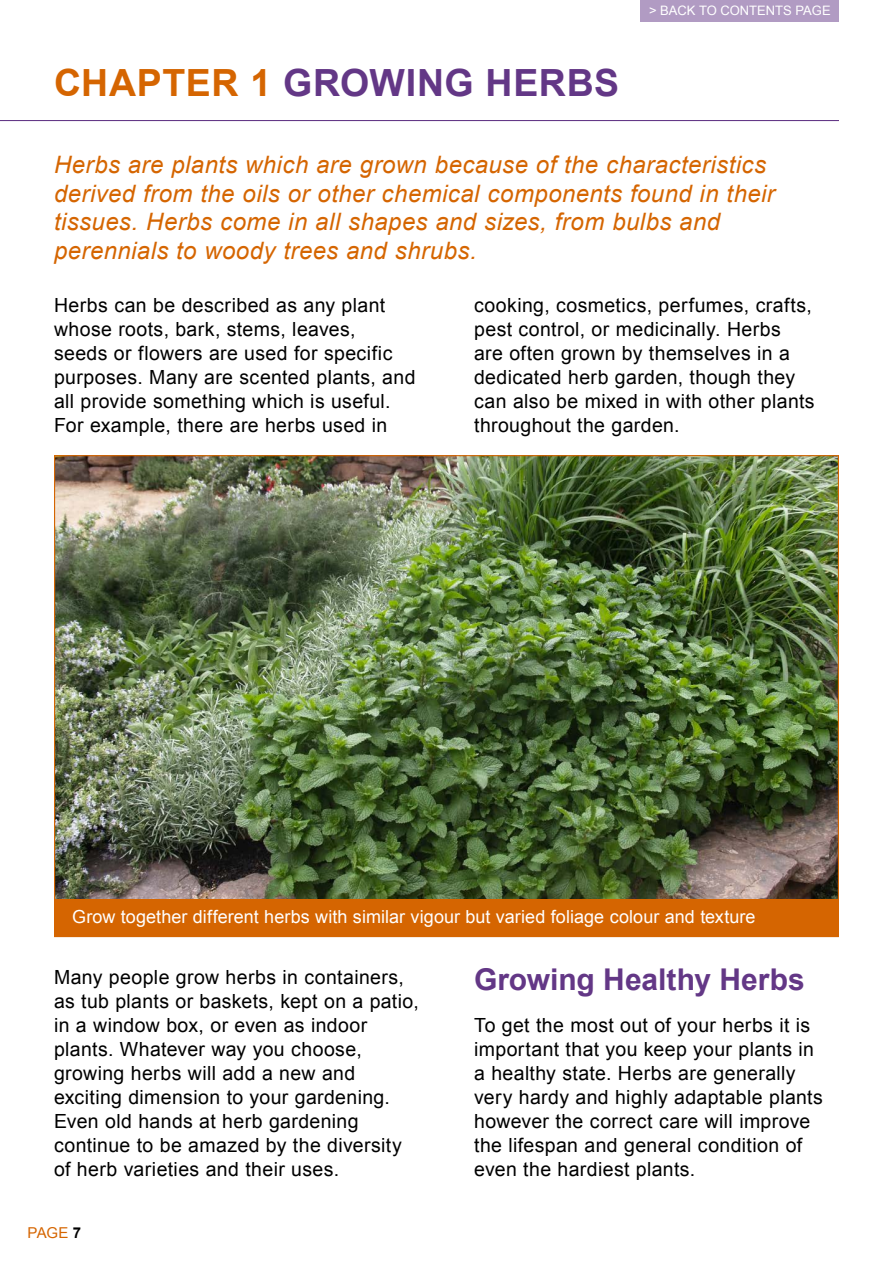
<style>
.page{position:relative;width:893px;height:1263px;background:#fff}
.page>*{position:absolute;margin:0;border:0;box-sizing:border-box;transform-origin:0 0}
.t1{font:700 37.5px "Arial";letter-spacing:.015em;color:#633786}
.t2{font:700 30px "Arial";color:#633786}
.t3{font:italic 24px/28.8px "Arial";letter-spacing:.015em;color:#d56501}
.t4{font:19.5px/24px "Arial";letter-spacing:.02em;color:#000}
.t5{font:18px "Arial";letter-spacing:.005em;color:#fff}
.t6{font:15px "Arial";color:#d56501}
.t7{font:13.05px "Arial";color:#fff}
.s1{color:#d56501}
.s2{font-weight:700;color:#000}
</style>
<div class="page">
<div style="left:641px;top:0;width:198px;height:21px;background:#b19bc3"></div>
<hr style="left:0;top:120px;width:839px;height:1px;background:#633786">
<img style="left:54px;top:455px;width:785px;height:483px">
<h1 class="t1" style="left:54px;top:58px;width:567px"><span class="s1">CHAPTER 1</span> GROWING HERBS</h1>
<p class="t7" style="left:649px;top:2px;width:183px">&gt; BACK TO CONTENTS PAGE</p>
<p class="t3" style="left:54px;top:150px;width:722px">Herbs are plants which are grown because of the characteristics derived from the oils or other chemical components found in their tissues. Herbs come in all shapes and sizes, from bulbs and perennials to woody trees and shrubs.</p>
<p class="t4" style="left:54px;top:293px;width:363px">Herbs can be described as any plant whose roots, bark, stems, leaves,<br>seeds or flowers are used for specific purposes. Many are scented plants, and all provide something which is useful.<br>For example, there are herbs used in</p>
<p class="t4" style="left:474px;top:293px;width:342px">cooking, cosmetics, perfumes, crafts, pest control, or medicinally. Herbs are often grown by themselves in a dedicated herb garden, though they can also be mixed in with other plants throughout the garden.</p>
<p class="t5" style="left:72px;top:905px;width:685px">Grow together different herbs with similar vigour but varied foliage colour and texture</p>
<p class="t4" style="left:54px;top:965px;width:366px">Many people grow herbs in containers, as tub plants or baskets, kept on a patio, in a window box, or even as indoor plants. Whatever way you choose, growing herbs will add a new and exciting dimension to your gardening.<br>Even old hands at herb gardening continue to be amazed by the diversity of herb varieties and their uses.</p>
<h2 class="t2" style="left:474px;top:959px;width:332px">Growing Healthy Herbs</h2>
<p class="t4" style="left:474px;top:1013px;width:350px">To get the most out of your herbs it is important that you keep your plants in a healthy state. Herbs are generally very hardy and highly adaptable plants however the correct care will improve the lifespan and general condition of even the hardiest plants.</p>
<p class="t6" style="left:28px;top:1223px;width:55px">PAGE <span class="s2">7</span></p>
</div>
